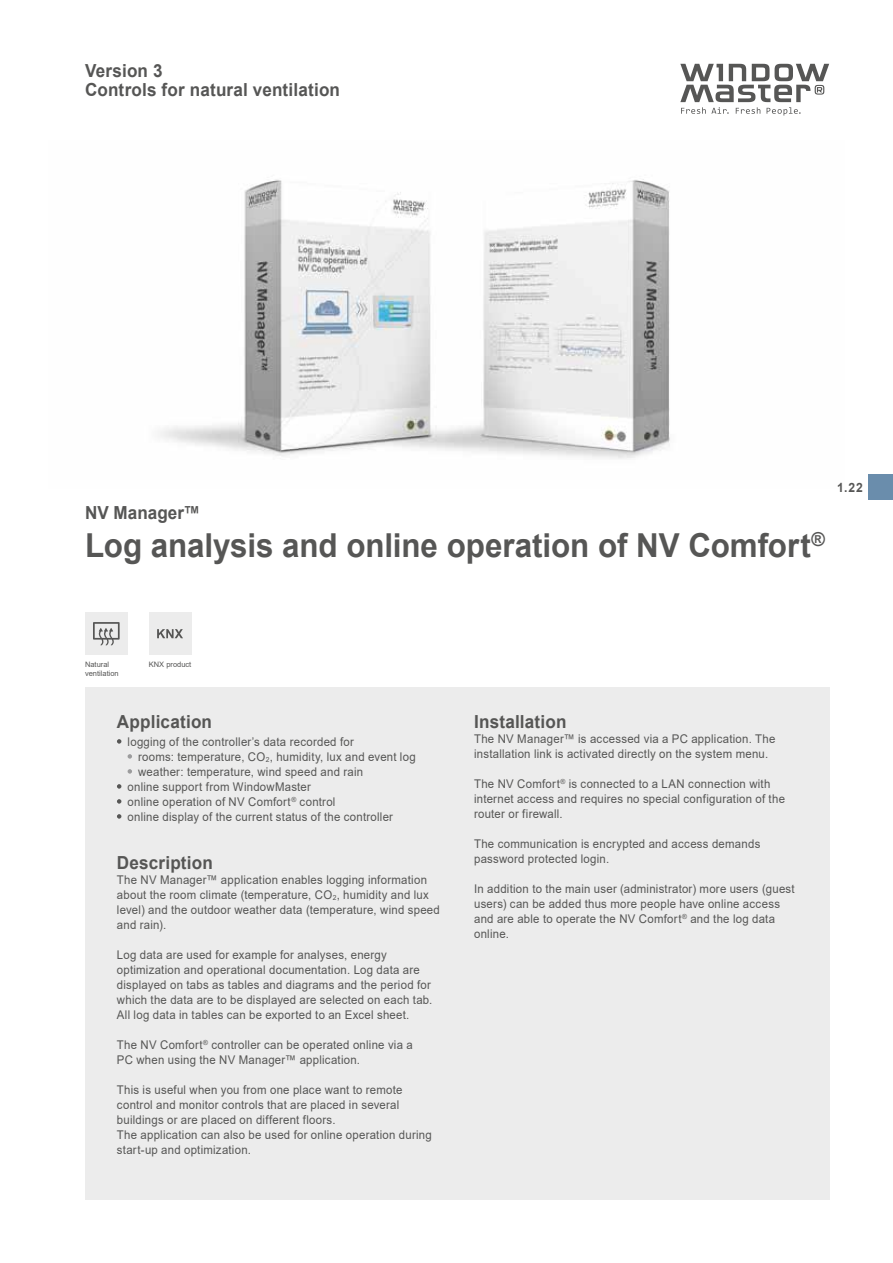
<style>
.page{position:relative;width:893px;height:1263px;background:#fff}
.page>*{position:absolute;margin:0;border:0;box-sizing:border-box;transform-origin:0 0}
.t1{font:700 33px "Arial";letter-spacing:-.005em;color:#565655;scale:.95 1}
.t2{font:700 18px/18.8px "Arial";letter-spacing:.01em;color:#565655;scale:.95 1}
.t3{font:700 12.75px "Arial";color:#565655;scale:.95 1}
.t4{font:12px/15px "Arial";letter-spacing:.02em;color:#565655;scale:.95 1}
.t5{font:7.5px/9px "Arial";color:#565655}
</style>
<div class="page">
<svg style="left:680px;top:64px;width:149px;height:52px"></svg>
<div style="left:85px;top:687px;width:744px;height:512px;background:#ececec"></div>
<img style="left:160px;top:179px;width:510px;height:280px">
<div style="left:868px;top:475px;width:25px;height:25px;background:#6a8dac"></div>
<svg style="left:117px;top:739px;width:4px;height:5px"></svg>
<svg style="left:128px;top:754px;width:4px;height:5px"></svg>
<svg style="left:128px;top:769px;width:4px;height:5px"></svg>
<svg style="left:117px;top:784px;width:4px;height:5px"></svg>
<svg style="left:117px;top:799px;width:4px;height:5px"></svg>
<svg style="left:117px;top:814px;width:4px;height:5px"></svg>
<div style="left:85px;top:612px;width:43px;height:43px;background:#ececec"></div>
<svg style="left:93px;top:622px;width:27px;height:23px"></svg>
<div style="left:149px;top:612px;width:42px;height:43px;background:#ececec"></div>
<svg style="left:157px;top:629px;width:26px;height:9px"></svg>
<h2 class="t2" style="left:85px;top:61px;width:270px">Version 3<br>Controls for natural ventilation</h2>
<h2 class="t2" style="left:85px;top:504px;width:123px">NV Manager™</h2>
<h1 class="t1" style="left:85px;top:522px;width:780px">Log analysis and online operation of NV Comfort<sup>®</sup></h1>
<p class="t3" style="left:837px;top:478px;width:29px">1.22</p>
<p class="t5" style="left:85px;top:660px;width:35px">Natural ventilation</p>
<p class="t5" style="left:149px;top:660px;width:44px">KNX product</p>
<h2 class="t2" style="left:117px;top:712px;width:102px">Application</h2>
<p class="t4" style="left:128px;top:734px;width:240px">logging of the controller’s data recorded for</p>
<p class="t4" style="left:138px;top:749px;width:294px">rooms: temperature, CO<sub>2</sub>, humidity, lux and event log</p>
<p class="t4" style="left:138px;top:764px;width:238px">weather: temperature, wind speed and rain</p>
<p class="t4" style="left:128px;top:779px;width:195px">online support from WindowMaster</p>
<p class="t4" style="left:128px;top:794px;width:220px">online operation of NV Comfort<sup>®</sup> control</p>
<p class="t4" style="left:128px;top:809px;width:281px">online display of the current status of the controller</p>
<h2 class="t2" style="left:117px;top:854px;width:103px">Description</h2>
<p class="t4" style="left:117px;top:872px;width:341px">The NV Manager™ application enables logging information about the room climate (temperature, CO<sub>2</sub>, humidity and lux level) and the outdoor weather data (temperature, wind speed and rain).</p>
<p class="t4" style="left:117px;top:947px;width:334px">Log data are used for example for analyses, energy optimization and operational documentation. Log data are displayed on tabs as tables and diagrams and the period for which the data are to be displayed are selected on each tab.<br>All log data in tables can be exported to an Excel sheet.</p>
<p class="t4" style="left:117px;top:1037px;width:313px">The NV Comfort<sup>®</sup> controller can be operated online via a<br>PC when using the NV Manager™ application.</p>
<p class="t4" style="left:117px;top:1082px;width:333px">This is useful when you from one place want to remote control and monitor controls that are placed in several buildings or are placed on different floors.<br>The application can also be used for online operation during start-up and optimization.</p>
<h2 class="t2" style="left:474px;top:712px;width:99px">Installation</h2>
<p class="t4" style="left:474px;top:731px;width:319px">The NV Manager™ is accessed via a PC application. The installation link is activated directly on the system menu.</p>
<p class="t4" style="left:474px;top:776px;width:329px">The NV Comfort<sup>®</sup> is connected to a LAN connection with internet access and requires no special configuration of the router or firewall.</p>
<p class="t4" style="left:474px;top:836px;width:303px">The communication is encrypted and access demands password protected login.</p>
<p class="t4" style="left:474px;top:881px;width:339px">In addition to the main user (administrator) more users (guest users) can be added thus more people have online access and are able to operate the NV Comfort<sup>®</sup> and the log data online.</p>
</div>
